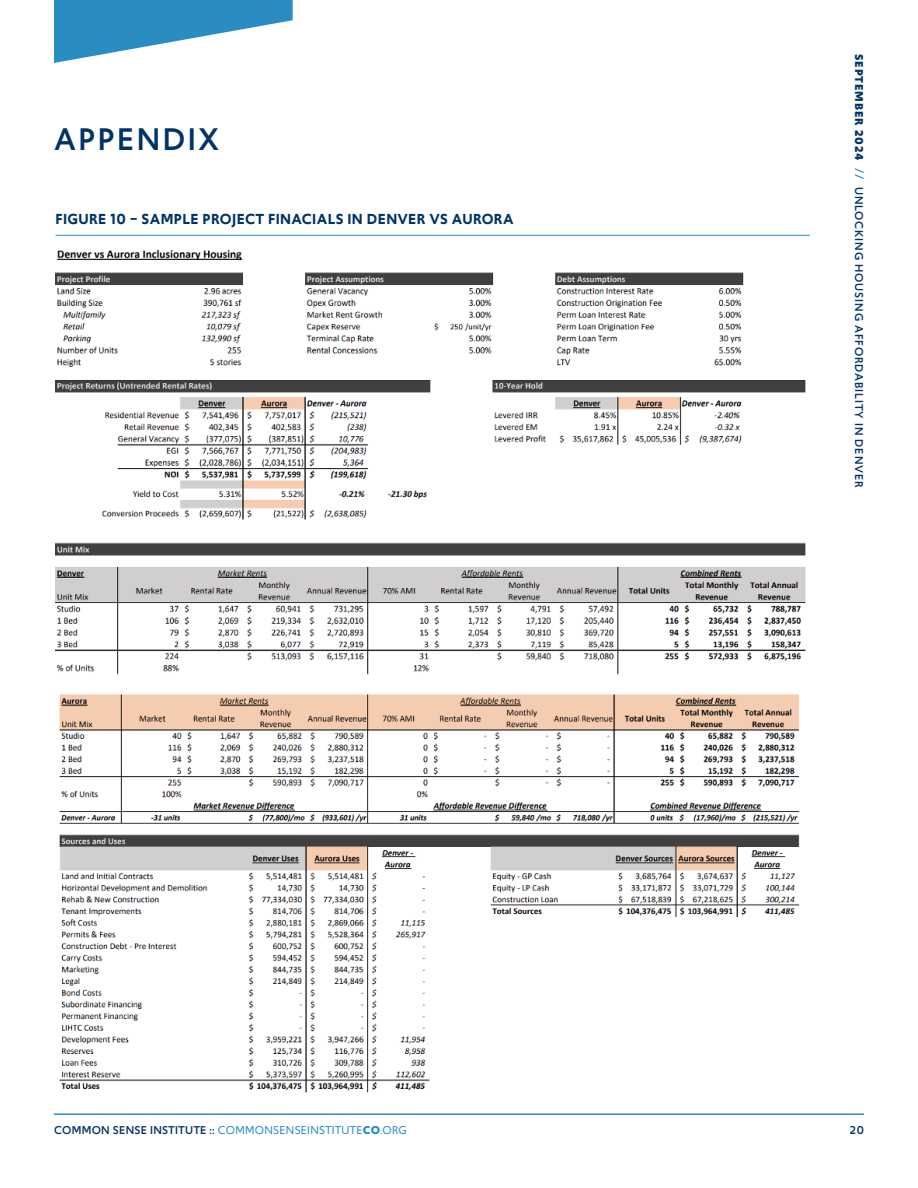
<style>
.page{position:relative;width:918px;height:1188px;background:#fff}
.page>*{position:absolute;margin:0;border:0;box-sizing:border-box;transform-origin:0 0}
.t1{font:500 33px "Upgrade";letter-spacing:.075em;color:#036}
.Figure_Label{font:600 15.3px "Upgrade";letter-spacing:.025em;color:#036}
.t2{font:500 12px "Upgrade";letter-spacing:.075em;color:#036}
.t3{font:12px "Upgrade";letter-spacing:.025em;color:#298dc2}
.s1{font-weight:500;color:#036}
.s2{font-weight:700}
.s3{color:#298dc2}
</style>
<div class="page">
<hr style="left:54px;top:1113px;width:810px;height:2px;background:#298dc2">
<hr style="left:56px;top:235px;width:754px;height:1px;background:#298dc2">
<img style="left:56px;top:249px;width:750px;height:844px">
<svg style="left:54px;top:0;width:239px;height:63px"></svg>
<p class="t1" style="left:54px;top:117px;width:167px">APPENDIX</p>
<p class="Figure_Label" style="left:56px;top:209px;width:460px">FIGURE 10 – SAMPLE PROJECT FINACIALS IN DENVER VS AURORA</p>
<p class="t3" style="left:54px;top:1122px;width:354px"><span class="s1">COMMON SENSE INSTITUTE ::</span> COMMONSENSEINSTITUTE<span class="s2">CO</span>.ORG</p>
<p class="t2" style="left:867px;top:54px;width:435px;rotate:90deg"><span class="s2">SEPTEMBER 2024</span> <span class="s3">//</span> UNLOCKING HOUSING AFFORDABILITY IN DENVER</p>
<p class="t2" style="left:850px;top:1122px;width:16px">20</p>
</div>
